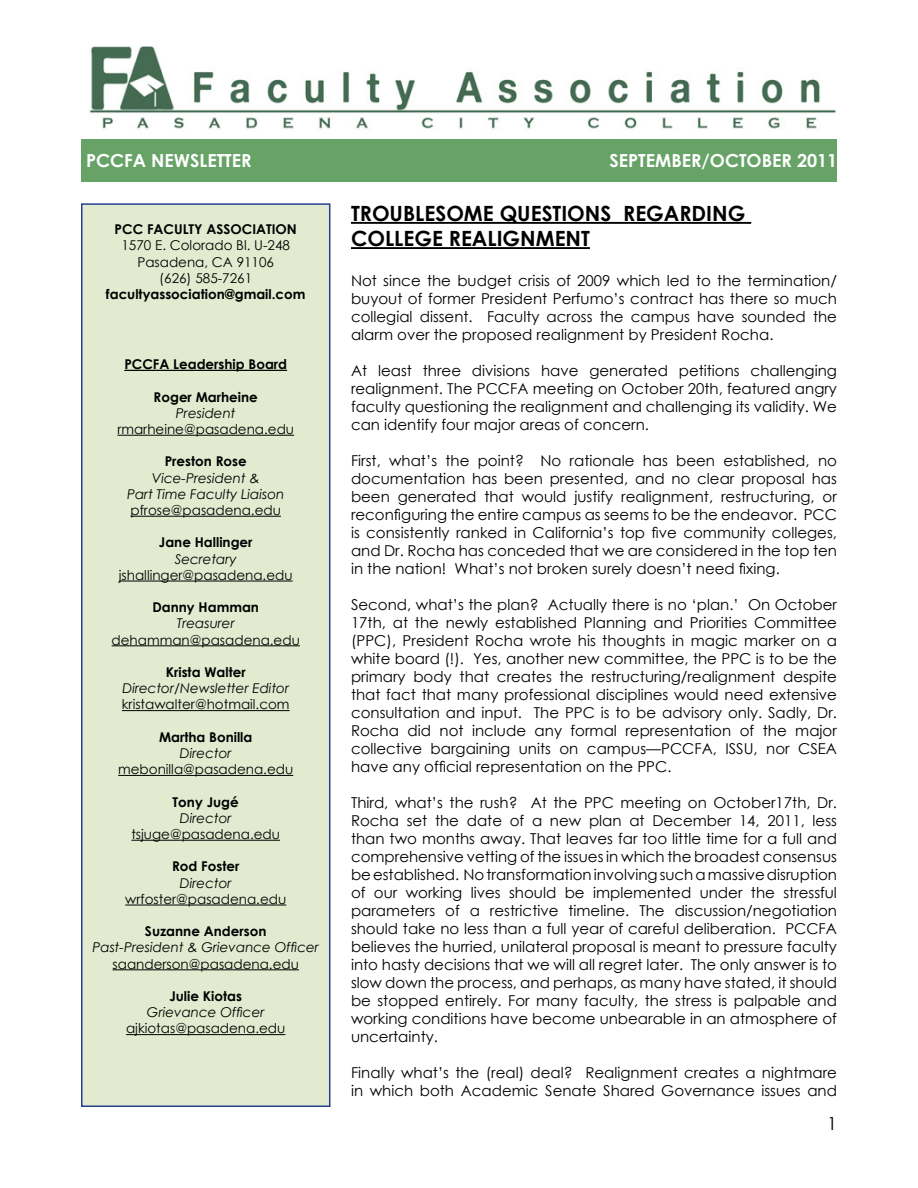
<style>
.page{position:relative;width:918px;height:1188px;background:#fff}
.page>*{position:absolute;margin:0;border:0;box-sizing:border-box;transform-origin:0 0}
.t1{font:700 21px/25.2px "Century Gothic";color:#000}
.t2{font:700 18px "Century Gothic";color:#fff}
.t3{font:18px "Century Gothic";color:#000}
.t4{font:15px/18px "Century Gothic";color:#000;text-align:justify}
.t5{font:13.5px/16.2px "Century Gothic";color:#000;text-align:center}
.t6{font:700 13.5px "Century Gothic";color:#000}
.t7{font:italic 13.5px/16.2px "Century Gothic";color:#000;text-align:center}
</style>
<div class="page">
<img style="left:89px;top:46px;width:747px;height:85px">
<div style="left:81px;top:139px;width:756px;height:42px;background:#67a367"></div>
<div style="left:82px;top:204px;width:248px;height:902px;background:#e2ebd0"></div>
<hr style="left:124px;top:370px;width:163px;height:1px;background:#000">
<hr style="left:117px;top:435px;width:177px;height:1px;background:#000">
<hr style="left:131px;top:516px;width:150px;height:1px;background:#000">
<hr style="left:119px;top:581px;width:174px;height:1px;background:#000">
<hr style="left:112px;top:645px;width:188px;height:1px;background:#000">
<hr style="left:122px;top:710px;width:168px;height:1px;background:#000">
<hr style="left:118px;top:775px;width:175px;height:1px;background:#000">
<hr style="left:131px;top:840px;width:149px;height:1px;background:#000">
<hr style="left:125px;top:905px;width:161px;height:1px;background:#000">
<hr style="left:113px;top:969px;width:186px;height:1px;background:#000">
<hr style="left:126px;top:1034px;width:159px;height:1px;background:#000">
<div style="left:81px;top:203px;width:249px;height:904px;border:2px solid #25408f"></div>
<hr style="left:351px;top:222px;width:400px;height:2px;background:#000">
<hr style="left:351px;top:247px;width:239px;height:2px;background:#000">
<p class="t2" style="left:86px;top:147px;width:167px">PCCFA NEWSLETTER</p>
<p class="t2" style="left:609px;top:147px;width:229px">SEPTEMBER/OCTOBER 2011</p>
<p class="t6" style="left:115px;top:219px;width:184px">PCC FACULTY ASSOCIATION</p>
<p class="t5" style="left:121px;top:237px;width:170px">1570 E. Colorado Bl. U-248<br>Pasadena, CA 91106 (626) 585-7261</p>
<p class="t6" style="left:106px;top:284px;width:201px">facultyassociation@gmail.com</p>
<p class="t6" style="left:124px;top:354px;width:164px">PCCFA Leadership Board</p>
<p class="t6" style="left:154px;top:386px;width:106px">Roger Marheine</p>
<p class="t7" style="left:176px;top:405px;width:61px">President</p>
<p class="t5" style="left:117px;top:421px;width:178px">rmarheine@pasadena.edu</p>
<p class="t6" style="left:165px;top:451px;width:84px">Preston Rose</p>
<p class="t7" style="left:127px;top:469px;width:159px">Vice-President &amp;<br>Part Time Faculty Liaison</p>
<p class="t5" style="left:131px;top:502px;width:152px">pfrose@pasadena.edu</p>
<p class="t6" style="left:159px;top:532px;width:95px">Jane Hallinger</p>
<p class="t7" style="left:175px;top:550px;width:64px">Secretary</p>
<p class="t5" style="left:119px;top:567px;width:175px">jshallinger@pasadena.edu</p>
<p class="t6" style="left:152px;top:597px;width:108px">Danny Hamman</p>
<p class="t7" style="left:177px;top:615px;width:60px">Treasurer</p>
<p class="t5" style="left:112px;top:631px;width:190px">dehamman@pasadena.edu</p>
<p class="t6" style="left:166px;top:662px;width:81px">Krista Walter</p>
<p class="t7" style="left:122px;top:680px;width:168px">Director/Newsletter Editor</p>
<p class="t5" style="left:122px;top:696px;width:169px">kristawalter@hotmail.com</p>
<p class="t6" style="left:159px;top:727px;width:95px">Martha Bonilla</p>
<p class="t7" style="left:180px;top:745px;width:53px">Director</p>
<p class="t5" style="left:118px;top:761px;width:177px">mebonilla@pasadena.edu</p>
<p class="t6" style="left:173px;top:791px;width:68px">Tony Jugé</p>
<p class="t7" style="left:180px;top:810px;width:53px">Director</p>
<p class="t5" style="left:131px;top:826px;width:150px">tsjuge@pasadena.edu</p>
<p class="t6" style="left:172px;top:856px;width:69px">Rod Foster</p>
<p class="t7" style="left:180px;top:874px;width:53px">Director</p>
<p class="t5" style="left:125px;top:891px;width:163px">wrfoster@pasadena.edu</p>
<p class="t6" style="left:145px;top:921px;width:123px">Suzanne Anderson</p>
<p class="t7" style="left:93px;top:939px;width:228px">Past-President &amp; Grievance Officer</p>
<p class="t5" style="left:113px;top:955px;width:188px">saanderson@pasadena.edu</p>
<p class="t6" style="left:169px;top:986px;width:74px">Julie Kiotas</p>
<p class="t7" style="left:147px;top:1004px;width:119px">Grievance Officer</p>
<p class="t5" style="left:126px;top:1020px;width:161px">ajkiotas@pasadena.edu</p>
<h1 class="t1" style="left:351px;top:200px;width:396px">TROUBLESOME QUESTIONS REGARDING<br>COLLEGE REALIGNMENT</h1>
<p class="t4" style="left:351px;top:271px;width:488px">Not since the budget crisis of 2009 which led to the termination/ buyout of former President Perfumo’s contract has there so much collegial dissent. Faculty across the campus have sounded the alarm over the proposed realignment by President Rocha.</p>
<p class="t4" style="left:351px;top:361px;width:488px">At least three divisions have generated petitions challenging realignment. The PCCFA meeting on October 20th, featured angry faculty questioning the realignment and challenging its validity. We can identify four major areas of concern.</p>
<p class="t4" style="left:351px;top:451px;width:488px">First, what’s the point? No rationale has been established, no documentation has been presented, and no clear proposal has been generated that would justify realignment, restructuring, or reconfiguring the entire campus as seems to be the endeavor. PCC is consistently ranked in California’s top five community colleges, and Dr. Rocha has conceded that we are considered in the top ten in the nation! What’s not broken surely doesn’t need fixing.</p>
<p class="t4" style="left:351px;top:595px;width:488px">Second, what’s the plan? Actually there is no ‘plan.’ On October 17th, at the newly established Planning and Priorities Committee (PPC), President Rocha wrote his thoughts in magic marker on a white board (!). Yes, another new committee, the PPC is to be the primary body that creates the restructuring/realignment despite that fact that many professional disciplines would need extensive consultation and input. The PPC is to be advisory only. Sadly, Dr.<br>Rocha did not include any formal representation of the major collective bargaining units on campus—PCCFA, ISSU, nor CSEA have any official representation on the PPC.</p>
<p class="t4" style="left:351px;top:793px;width:488px">Third, what’s the rush? At the PPC meeting on October17th, Dr.<br>Rocha set the date of a new plan at December 14, 2011, less than two months away. That leaves far too little time for a full and comprehensive vetting of the issues in which the broadest consensus be established. No transformation involving such a massive disruption of our working lives should be implemented under the stressful parameters of a restrictive timeline. The discussion/negotiation should take no less than a full year of careful deliberation. PCCFA believes the hurried, unilateral proposal is meant to pressure faculty into hasty decisions that we will all regret later. The only answer is to slow down the process, and perhaps, as many have stated, it should be stopped entirely. For many faculty, the stress is palpable and working conditions have become unbearable in an atmosphere of uncertainty.</p>
<p class="t4" style="left:351px;top:1063px;width:488px">Finally what’s the (real) deal? Realignment creates a nightmare in which both Academic Senate Shared Governance issues and</p>
<p class="t3" style="left:827px;top:1111px;width:11px">1</p>
</div>
